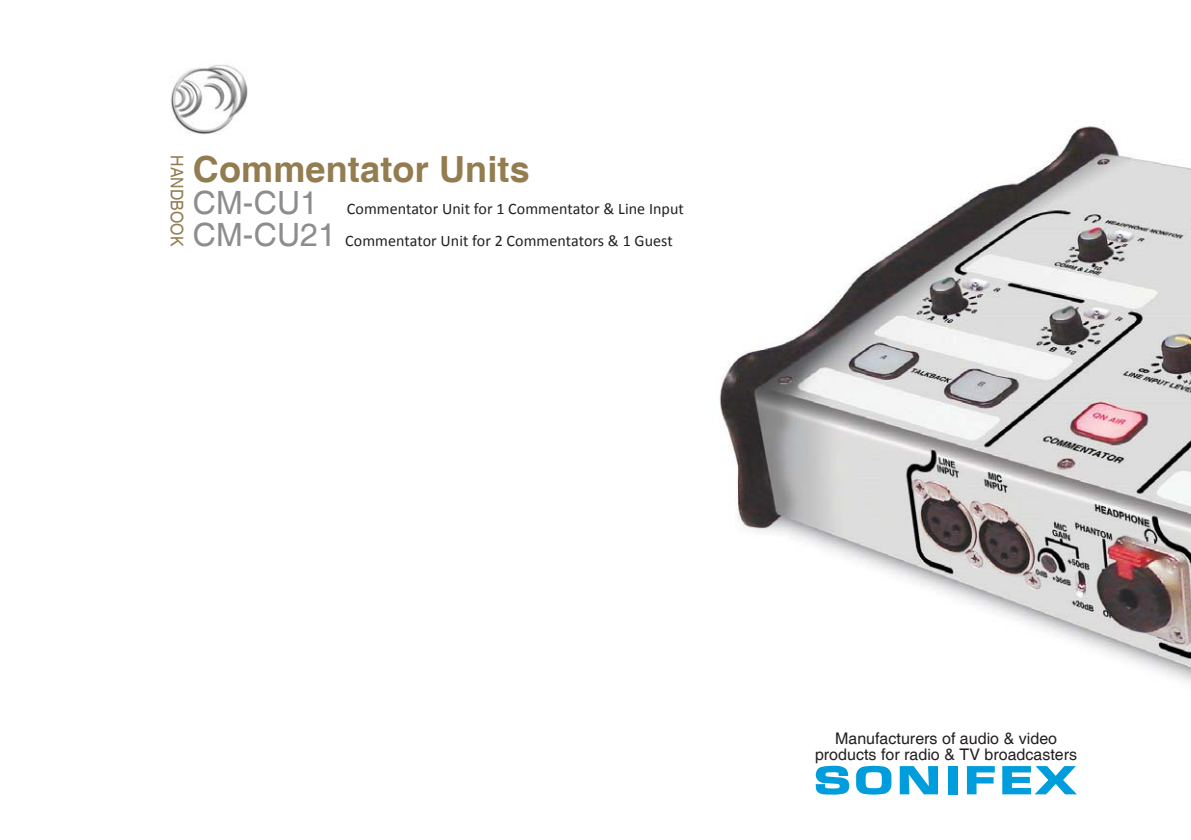
<style>
.page{position:relative;width:1191px;height:840px;background:#fff}
.page>*{position:absolute;margin:0;border:0;box-sizing:border-box;transform-origin:0 0}
.t1{font:700 36px "Helvetica";letter-spacing:.005em;color:#937c50}
.t2{font:17.4px "Helvetica";letter-spacing:.005em;color:#937c50;scale:.91 1}
.t3{font:16px/32px "Calibri";letter-spacing:.005em;color:#231f20}
.t4{font:16px/16px "Helvetica";color:#231f20;text-align:center}
.s1{font-family:"Helvetica";font-size:32px;color:#8c8d8d}
</style>
<div class="page">
<svg style="left:818px;top:792px;width:29px;height:2px"></svg>
<svg style="left:899px;top:792px;width:39px;height:1px"></svg>
<div style="left:948px;top:765px;width:9px;height:28px;background:#009ddc"></div>
<svg style="left:859px;top:792px;width:29px;height:2px"></svg>
<svg style="left:1002px;top:792px;width:74px;height:1px"></svg>
<img style="left:171px;top:64px;width:77px;height:70px">
<img style="left:719px;top:126px;width:472px;height:666px">
<p class="t2" style="left:187px;top:155px;width:102px;rotate:90deg">HANDBOOK</p>
<h1 class="t1" style="left:193px;top:149px;width:338px">Commentator Units</h1>
<p class="t3" style="left:193px;top:194px;width:492px"><span class="s1">CM-CU1</span> Commentator Unit for 1 Commentator &amp; Line Input<br><span class="s1">CM-CU21</span> Commentator Unit for 2 Commentators &amp; 1 Guest</p>
<p class="t4" style="left:815px;top:729px;width:264px">Manufacturers of audio &amp; video products for radio &amp; TV broadcasters</p>
</div>
